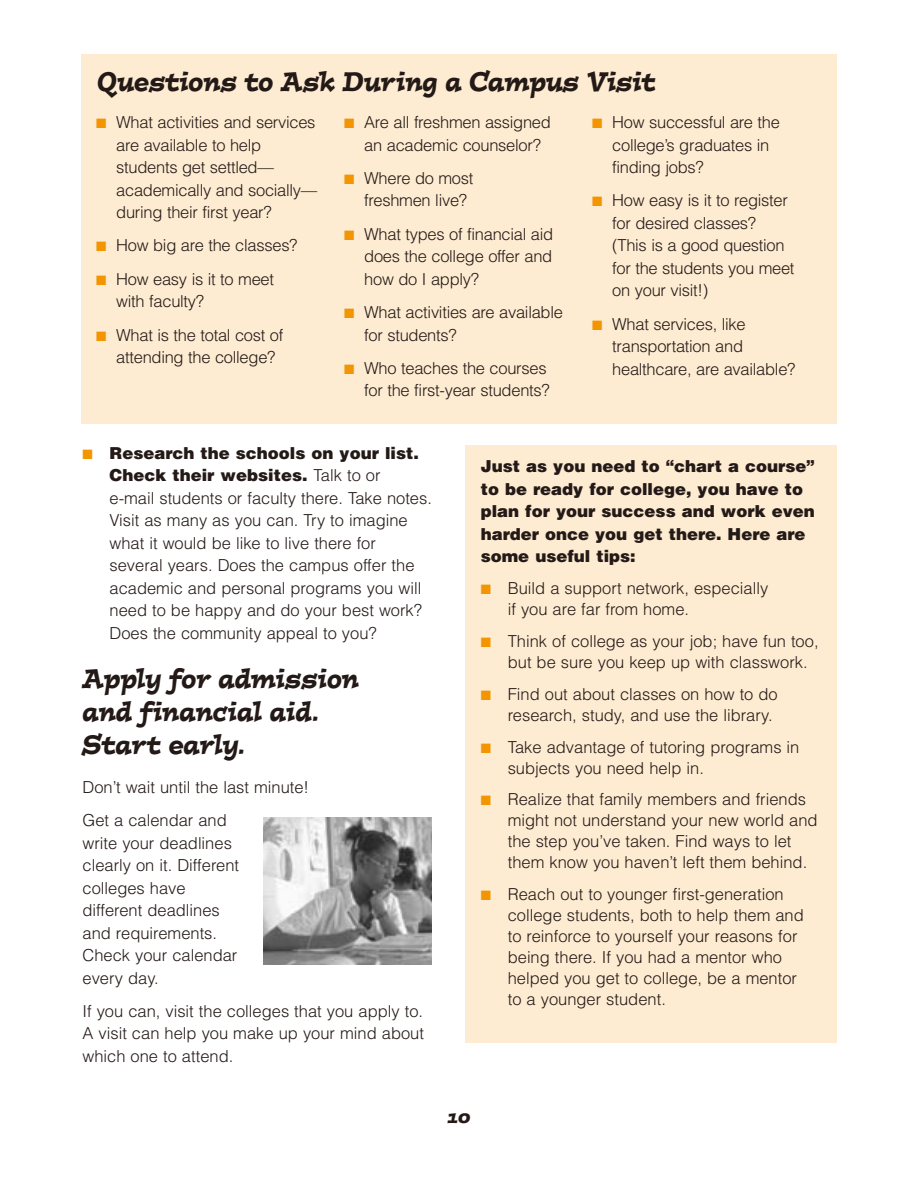
<style>
.page{position:relative;width:918px;height:1188px;background:#fff}
.page>*{position:absolute;margin:0;border:0;box-sizing:border-box;transform-origin:0 0}
.t1{font:italic 27px/33px "Postino";color:#231916;scale:.8 1}
.t2{font:italic 18px "Postino";color:#231916}
.t3{font:300 16.5px/22.5px "Helvetica";color:#231916}
.t4{font:900 16.5px/22.5px "Helvetica";color:#231916}
.s1{color:#f29500}
.s2{font-weight:900}
</style>
<div class="page">
<div style="left:81px;top:54px;width:756px;height:369px;background:#fdebd2"></div>
<div style="left:466px;top:446px;width:371px;height:597px;background:#fdebd2"></div>
<img style="left:263px;top:817px;width:169px;height:147px">
<h1 class="t1" style="left:97px;top:68px;width:699px">Questions to Ask During a Campus Visit</h1>
<p class="t3" style="left:116px;top:113px;width:203px;text-indent:-20px"><span class="s1">■</span> What activities and services are available to help students get settled— academically and socially— during their first year?</p>
<p class="t3" style="left:96px;top:236px;width:203px"><span class="s1">■</span> How big are the classes?</p>
<p class="t3" style="left:116px;top:269px;width:159px;text-indent:-20px"><span class="s1">■</span> How easy is it to meet with faculty?</p>
<p class="t3" style="left:116px;top:325px;width:169px;text-indent:-20px"><span class="s1">■</span> What is the total cost of attending the college?</p>
<p class="t3" style="left:364px;top:113px;width:188px;text-indent:-20px"><span class="s1">■</span> Are all freshmen assigned an academic counselor?</p>
<p class="t3" style="left:364px;top:168px;width:111px;text-indent:-20px"><span class="s1">■</span> Where do most freshmen live?</p>
<p class="t3" style="left:364px;top:224px;width:191px;text-align:justify;text-indent:-20px"><span class="s1">■</span> What types of financial aid does the college offer and how do I apply?</p>
<p class="t3" style="left:364px;top:303px;width:200px;text-indent:-20px"><span class="s1">■</span> What activities are available for students?</p>
<p class="t3" style="left:344px;top:358px;width:207px;text-align:right"><span class="s1">■</span> Who teaches the courses for the first-year students?</p>
<p class="t3" style="left:612px;top:113px;width:169px;text-indent:-20px"><span class="s1">■</span> How successful are the college’s graduates in finding jobs?</p>
<p class="t3" style="left:612px;top:191px;width:184px;text-indent:-20px"><span class="s1">■</span> How easy is it to register for desired classes? (This is a good question for the students you meet on your visit!)</p>
<p class="t3" style="left:612px;top:314px;width:185px;text-indent:-20px"><span class="s1">■</span> What services, like transportation and healthcare, are available?</p>
<p class="t3" style="left:110px;top:443px;width:324px;text-indent:-27px"><span class="s1">■</span> <span class="s2">Research the schools on your list.<br>Check their websites.</span> Talk to or<br>e-mail students or faculty there. Take notes.<br>Visit as many as you can. Try to imagine what it would be like to live there for several years. Does the campus offer the academic and personal programs you will need to be happy and do your best work?<br>Does the community appeal to you?</p>
<h1 class="t1" style="left:82px;top:665px;width:347px">Apply for admission and financial aid.<br>Start early.</h1>
<p class="t3" style="left:82px;top:772px;width:228px;line-height:33.3px">Don’t wait until the last minute!<br>Get a calendar and</p>
<p class="t3" style="left:82px;top:833px;width:158px">write your deadlines clearly on it. Different colleges have different deadlines and requirements.<br>Check your calendar every day.</p>
<p class="t3" style="left:82px;top:1001px;width:343px;text-align:justify">If you can, visit the colleges that you apply to.<br>A visit can help you make up your mind about which one to attend.</p>
<p class="t4" style="left:481px;top:457px;width:336px">Just as you need to “chart a course” to be ready for college, you have to plan for your success and work even harder once you get there. Here are some useful tips:</p>
<p class="t3" style="left:508px;top:579px;width:262px;line-height:21px;text-indent:-27px"><span class="s1">■</span> Build a support network, especially if you are far from home.</p>
<p class="t3" style="left:508px;top:632px;width:312px;line-height:21px;text-indent:-27px"><span class="s1">■</span> Think of college as your job; have fun too, but be sure you keep up with classwork.</p>
<p class="t3" style="left:508px;top:685px;width:272px;line-height:21px;text-indent:-27px"><span class="s1">■</span> Find out about classes on how to do research, study, and use the library.</p>
<p class="t3" style="left:508px;top:738px;width:293px;line-height:21px;text-indent:-27px"><span class="s1">■</span> Take advantage of tutoring programs in subjects you need help in.</p>
<p class="t3" style="left:508px;top:791px;width:311px;line-height:21px;text-indent:-27px"><span class="s1">■</span> Realize that family members and friends might not understand your new world and the step you’ve taken. Find ways to let them know you haven’t left them behind.</p>
<p class="t3" style="left:508px;top:885px;width:298px;line-height:21px;text-indent:-27px"><span class="s1">■</span> Reach out to younger first-generation college students, both to help them and to reinforce to yourself your reasons for being there. If you had a mentor who helped you get to college, be a mentor to a younger student.</p>
<p class="t2" style="left:447px;top:1110px;width:25px">10</p>
</div>
